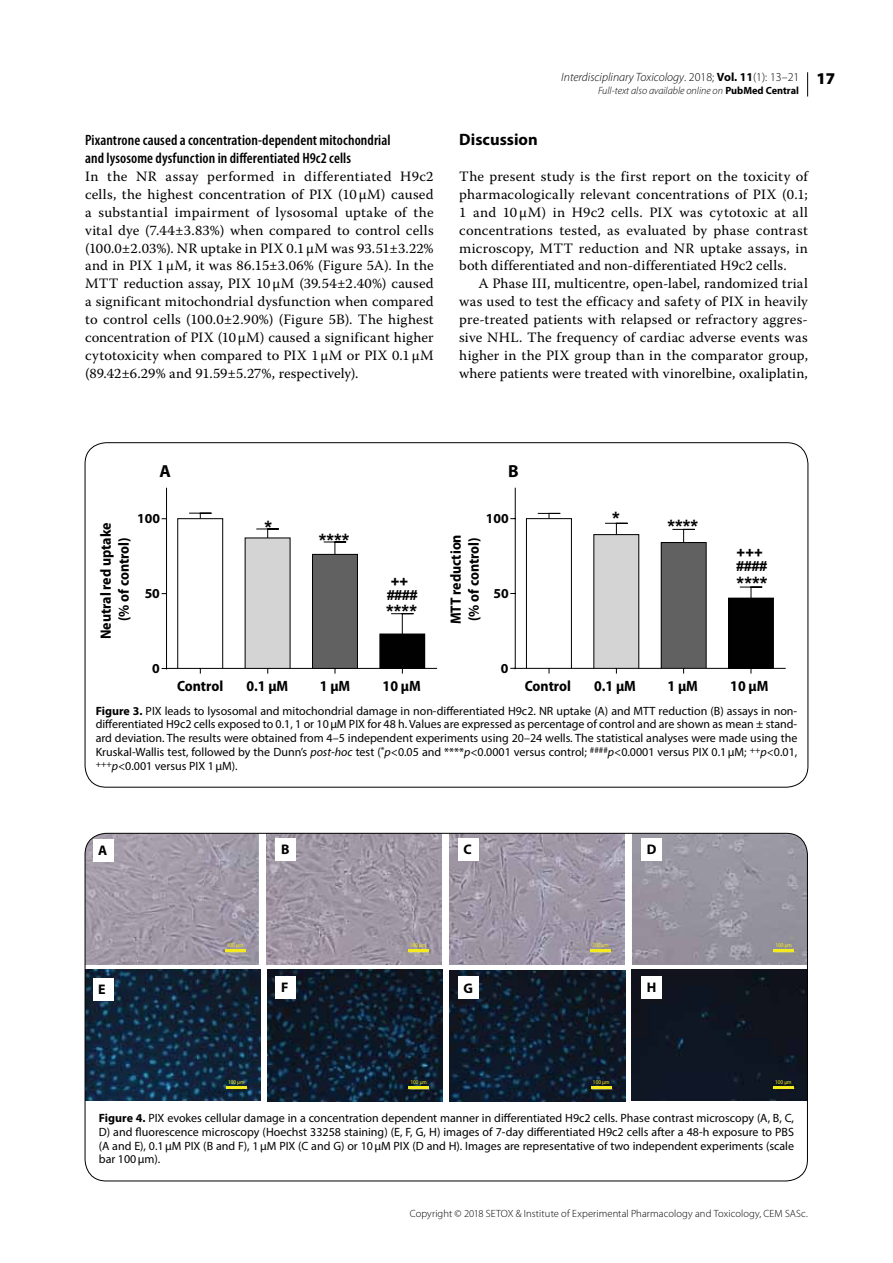
<style>
.page{position:relative;width:893px;height:1263px;background:#fff}
.page>*{position:absolute;margin:0;border:0;box-sizing:border-box;transform-origin:0 0}
.t1{font:700 19.8px "Arial";color:#010101}
.t2{font:700 17.55px "Myriad Pro";color:#010101}
.t3{font:700 16.5px "Myriad Pro";color:#000}
.t4{font:900 16.5px "Myriad Pro";color:#000}
.t5{font:600 condensed 15px/17.9px "Myriad Pro";letter-spacing:.005em;color:#000}
.t6{font:700 semi-condensed 15px/18px "Myriad Pro";color:#000;text-align:center}
.t7{font:700 15px "Arial";color:#010101}
.t8{font:14.25px/17.9px "Warnock Pro";letter-spacing:.005em;color:#000;text-align:justify}
.t9{font:700 13.95px "Myriad Pro";color:#010101}
.t10{font:700 13.8px "Myriad Pro";color:#010101}
.t11{font:700 13.8px "Arial";color:#010101}
.t12{font:12px/13.8px "Myriad Pro";color:#000;text-align:justify}
.t13{font:italic 300 12px "Myriad Pro";color:#000}
.t14{font:300 10.5px "Myriad Pro";letter-spacing:.01em;color:#000}
.t15{font:italic 300 10.5px "Myriad Pro";color:#000}
.t16{font:semi-condensed 5.7px "Myriad Pro";color:#f4ea1c}
.s1{font-style:normal}
.s2{font-weight:700;font-style:normal}
.s3{font-weight:700}
.s4{font-style:italic}
</style>
<div class="page">
<svg style="left:807px;top:72px;width:1px;height:25px"></svg>
<div style="left:177px;top:518px;width:46px;height:151px;border:1px solid #010101"></div>
<svg style="left:188px;top:512px;width:24px;height:8px"></svg>
<div style="left:245px;top:538px;width:45px;height:130px;background:#d4d4d4"></div>
<svg style="left:255px;top:528px;width:25px;height:11px"></svg>
<div style="left:312px;top:554px;width:45px;height:114px;background:#616161"></div>
<div style="left:312px;top:554px;width:46px;height:115px;border:1px solid #000"></div>
<svg style="left:323px;top:541px;width:24px;height:14px"></svg>
<div style="left:380px;top:634px;width:45px;height:34px;background:#010101"></div>
<div style="left:379px;top:633px;width:46px;height:36px;border:1px solid #010101"></div>
<svg style="left:390px;top:613px;width:24px;height:22px"></svg>
<hr style="left:166px;top:668px;width:271px;height:1px;background:#010101">
<hr style="left:166px;top:488px;width:1px;height:181px;background:#010101">
<div style="left:526px;top:518px;width:46px;height:151px;border:1px solid #000"></div>
<svg style="left:537px;top:512px;width:24px;height:8px"></svg>
<div style="left:594px;top:534px;width:45px;height:134px;background:#d4d4d4"></div>
<svg style="left:604px;top:522px;width:24px;height:13px"></svg>
<div style="left:661px;top:542px;width:45px;height:126px;background:#616161"></div>
<div style="left:661px;top:542px;width:46px;height:127px;border:1px solid #000"></div>
<svg style="left:671px;top:528px;width:25px;height:15px"></svg>
<div style="left:728px;top:598px;width:45px;height:70px;background:#010101"></div>
<div style="left:728px;top:598px;width:46px;height:71px;border:1px solid #000"></div>
<svg style="left:739px;top:586px;width:24px;height:13px"></svg>
<hr style="left:514px;top:668px;width:272px;height:1px;background:#000">
<hr style="left:515px;top:488px;width:1px;height:181px;background:#000">
<img style="left:85px;top:833px;width:174px;height:132px">
<img style="left:632px;top:833px;width:175px;height:132px">
<img style="left:449px;top:835px;width:175px;height:130px">
<img style="left:266px;top:835px;width:175px;height:130px">
<div style="left:93px;top:839px;width:21px;height:23px;background:#fff"></div>
<div style="left:641px;top:838px;width:21px;height:23px;background:#fff"></div>
<div style="left:458px;top:838px;width:21px;height:23px;background:#fff"></div>
<div style="left:276px;top:838px;width:20px;height:23px;background:#fff"></div>
<img style="left:87px;top:969px;width:173px;height:132px">
<div style="left:632px;top:969px;width:174px;height:132px;background:#0f1522"></div>
<img style="left:449px;top:970px;width:176px;height:132px">
<img style="left:267px;top:970px;width:176px;height:131px">
<div style="left:93px;top:978px;width:21px;height:22px;background:#fff"></div>
<div style="left:641px;top:976px;width:21px;height:23px;background:#fff"></div>
<div style="left:458px;top:977px;width:21px;height:22px;background:#fff"></div>
<div style="left:276px;top:976px;width:20px;height:23px;background:#fff"></div>
<hr style="left:226px;top:1086px;width:20px;height:3px;background:#f4ea1c">
<hr style="left:409px;top:1086px;width:20px;height:3px;background:#f4ea1c">
<hr style="left:591px;top:1086px;width:20px;height:3px;background:#f4ea1c">
<hr style="left:773px;top:1086px;width:20px;height:3px;background:#f4ea1c">
<hr style="left:225px;top:949px;width:20px;height:3px;background:#f4ea1c">
<hr style="left:408px;top:949px;width:20px;height:3px;background:#f4ea1c">
<hr style="left:591px;top:949px;width:20px;height:3px;background:#f4ea1c">
<hr style="left:774px;top:949px;width:20px;height:2px;background:#f4ea1c">
<p class="t5" style="left:85px;top:131px;width:307px">Pixantrone caused a concentration-dependent mitochondrial and lysosome dysfunction in differentiated H9c2 cells</p>
<p class="t8" style="left:85px;top:167px;width:350px">In the NR assay performed in differentiated H9c2 cells, the highest concentration of PIX (10 µM) caused a substantial impairment of lysosomal uptake of the vital dye (7.44±3.83%) when compared to control cells (100.0±2.03%). NR uptake in PIX 0.1µM was 93.51±3.22% and in PIX 1µM, it was 86.15±3.06% (Figure 5A). In the MTT reduction assay, PIX 10 µM (39.54±2.40%) caused a significant mitochondrial dysfunction when compared to control cells (100.0±2.90%) (Figure 5B). The highest concentration of PIX (10µM) caused a significant higher cytotoxicity when compared to PIX 1µM or PIX 0.1µM (89.42±6.29% and 91.59±5.27%, respectively).</p>
<p class="t13" style="left:561px;top:70px;width:240px">Interdisciplinary Toxicology<span class="s1">. 2018;</span> <span class="s2">Vol. 11</span><span class="s1">(1): 13–21</span></p>
<p class="t15" style="left:598px;top:85px;width:202px">Full-text also available online on <span class="s2">PubMed Central</span></p>
<p class="t4" style="left:816px;top:67px;width:20px">17</p>
<p class="t3" style="left:459px;top:129px;width:80px">Discussion</p>
<p class="t8" style="left:459px;top:167px;width:350px">The present study is the first report on the toxicity of pharmacologically relevant concentrations of PIX (0.1; 1 and 10 µM) in H9c2 cells. PIX was cytotoxic at all concentrations tested, as evaluated by phase contrast microscopy, MTT reduction and NR uptake assays, in both differentiated and non-differentiated H9c2 cells.</p>
<p class="t8" style="left:459px;top:274px;width:350px;text-indent:19px">A Phase III, multicentre, open-label, randomized trial was used to test the efficacy and safety of PIX in heavily pre-treated patients with relapsed or refractory aggres&shy;sive NHL. The frequency of cardiac adverse events was higher in the PIX group than in the comparator group, where patients were treated with vinorelbine, oxaliplatin,</p>
<p class="t2" style="left:160px;top:460px;width:13px">A</p>
<p class="t2" style="left:508px;top:460px;width:12px">B</p>
<p class="t10" style="left:137px;top:510px;width:24px">100</p>
<p class="t6" style="left:96px;top:639px;width:118px;rotate:-90deg">Neutral red uptake (% of control)</p>
<p class="t10" style="left:145px;top:584px;width:17px">50</p>
<h1 class="t1" style="left:264px;top:515px;width:9px">*</h1>
<h1 class="t1" style="left:319px;top:528px;width:32px">****</h1>
<p class="t7" style="left:391px;top:572px;width:19px">++</p>
<p class="t11" style="left:387px;top:586px;width:32px">####</p>
<h1 class="t1" style="left:386px;top:599px;width:32px">****</h1>
<p class="t10" style="left:486px;top:509px;width:24px">100</p>
<p class="t6" style="left:446px;top:624px;width:92px;text-align:left;rotate:-90deg">MTT reduction (% of control)</p>
<p class="t10" style="left:493px;top:584px;width:17px">50</p>
<h1 class="t1" style="left:612px;top:506px;width:9px">*</h1>
<h1 class="t1" style="left:667px;top:514px;width:32px">****</h1>
<p class="t7" style="left:737px;top:543px;width:28px">+++</p>
<p class="t11" style="left:737px;top:557px;width:32px">####</p>
<h1 class="t1" style="left:737px;top:571px;width:32px">****</h1>
<p class="t10" style="left:152px;top:659px;width:9px">0</p>
<p class="t10" style="left:501px;top:659px;width:9px">0</p>
<p class="t6" style="left:246px;top:676px;width:43px">0.1 µM</p>
<p class="t6" style="left:320px;top:676px;width:32px">1 µM</p>
<p class="t6" style="left:383px;top:676px;width:40px">10 µM</p>
<p class="t6" style="left:525px;top:676px;width:48px">Control</p>
<p class="t6" style="left:594px;top:676px;width:43px">0.1 µM</p>
<p class="t6" style="left:668px;top:676px;width:32px">1 µM</p>
<p class="t6" style="left:730px;top:676px;width:40px">10 µM</p>
<p class="t12" style="left:96px;top:703px;width:703px"><span class="s3">Figure 3.</span> PIX leads to lysosomal and mitochondrial damage in non-differentiated H9c2. NR uptake (A) and MTT reduction (B) assays in non&shy;differentiated H9c2 cells exposed to 0.1, 1 or 10µM PIX for 48 h. Values are expressed as percentage of control and are shown as mean ± stand&shy;ard deviation. The results were obtained from 4–5 independent experiments using 20–24 wells. The statistical analyses were made using the Kruskal-Wallis test, followed by the Dunn’s <span class="s4">post-hoc</span> test (<sup>*</sup><span class="s4">p&lt;</span>0.05 and ****<span class="s4">p&lt;</span>0.0001 versus control; <sup>####</sup><span class="s4">p&lt;</span>0.0001 versus PIX 0.1µM; <sup>++</sup><span class="s4">p&lt;</span>0.01, <sup>+++</sup><span class="s4">p&lt;</span>0.001 versus PIX 1µM).</p>
<p class="t6" style="left:177px;top:676px;width:48px">Control</p>
<p class="t9" style="left:98px;top:841px;width:11px">A</p>
<p class="t9" style="left:281px;top:840px;width:10px">B</p>
<p class="t9" style="left:463px;top:840px;width:10px">C</p>
<p class="t9" style="left:647px;top:840px;width:11px">D</p>
<p class="t16" style="left:227px;top:942px;width:18px">100 µm</p>
<p class="t16" style="left:410px;top:941px;width:18px">100 µm</p>
<p class="t16" style="left:592px;top:941px;width:18px">100 µm</p>
<p class="t16" style="left:775px;top:941px;width:18px">100 µm</p>
<p class="t9" style="left:98px;top:980px;width:9px">E</p>
<p class="t9" style="left:281px;top:978px;width:9px">F</p>
<p class="t9" style="left:463px;top:979px;width:11px">G</p>
<p class="t9" style="left:647px;top:978px;width:11px">H</p>
<p class="t16" style="left:228px;top:1079px;width:18px">100 µm</p>
<p class="t16" style="left:410px;top:1079px;width:18px">100 µm</p>
<p class="t16" style="left:593px;top:1079px;width:18px">100 µm</p>
<p class="t16" style="left:775px;top:1079px;width:18px">100 µm</p>
<p class="t12" style="left:99px;top:1111px;width:697px"><span class="s3">Figure 4.</span> PIX evokes cellular damage in a concentration dependent manner in differentiated H9c2 cells. Phase contrast microscopy (A, B, C, D) and fluorescence microscopy (Hoechst 33258 staining) (E, F, G, H) images of 7-day differentiated H9c2 cells after a 48-h exposure to PBS (A and E), 0.1µM PIX (B and F), 1µM PIX (C and G) or 10µM PIX (D and H). Images are representative of two independent experiments (scale bar 100µm).</p>
<p class="t14" style="left:410px;top:1207px;width:400px">Copyright © 2018 SETOX &amp; Institute of Experimental Pharmacology and Toxicology, CEM SASc.</p>
</div>
